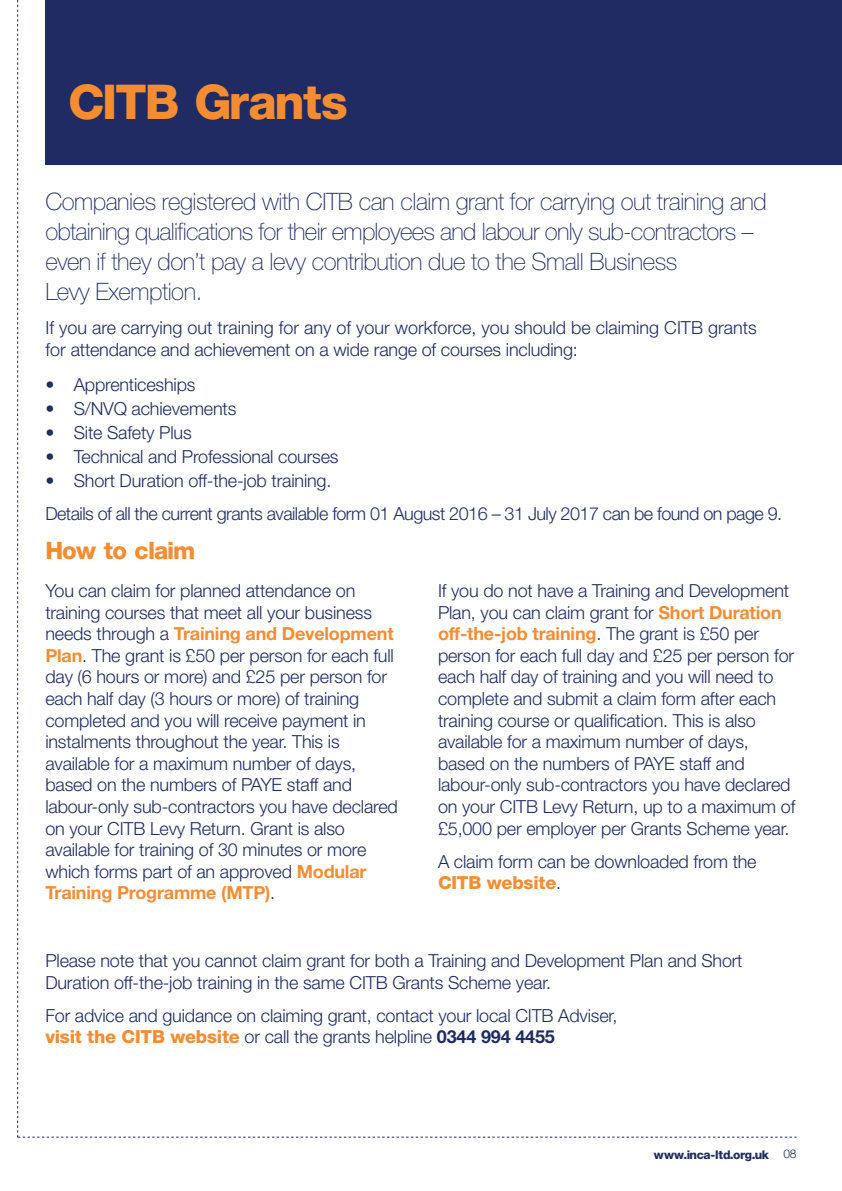
<style>
.page{position:relative;width:842px;height:1191px;background:#fff}
.page>*{position:absolute;margin:0;border:0;box-sizing:border-box;transform-origin:0 0}
.t1{font:800 48px "Helvetica Neue LT Std";letter-spacing:-.04em;color:#f68c32}
.t2{font:100 24px/30px "Helvetica Neue LT Std";letter-spacing:-.02em;color:#1f2b62}
.t3{font:800 24px "Helvetica Neue LT Std";letter-spacing:-.035em;color:#f68c32}
.t4{font:300 18px/21.6px "Helvetica Neue LT Std";letter-spacing:-.01em;color:#1f2b62}
.t5{font:300 18px "Helvetica Neue LT Std";letter-spacing:-.03em;color:#1f2b62}
.t6{font:800 12px "Helvetica Neue LT Std";letter-spacing:-.02em;color:#1f2b62}
.s1{font-weight:700;color:#f68c32}
.s2{font-weight:800;color:#f68c32}
.s3{font-weight:700}
.s4{font-weight:300}
</style>
<div class="page">
<div style="left:45px;top:0;width:797px;height:164px;background:#1f2b62"></div>
<p class="t1" style="left:68px;top:73px;width:281px">CITB Grants</p>
<p class="t2" style="left:45px;top:186px;width:723px">Companies registered with CITB can claim grant for carrying out training and obtaining qualifications for their employees and labour only sub-contractors – even if they don’t pay a levy contribution due to the Small Business<br>Levy Exemption.</p>
<p class="t4" style="left:45px;top:317px;width:713px">If you are carrying out training for any of your workforce, you should be claiming CITB grants for attendance and achievement on a wide range of courses including:</p>
<p class="t4" style="left:45px;top:373px;width:152px">• Apprenticeships</p>
<p class="t4" style="left:45px;top:397px;width:192px">• S/NVQ achievements</p>
<p class="t4" style="left:45px;top:421px;width:148px">• Site Safety Plus</p>
<p class="t4" style="left:45px;top:445px;width:295px">• Technical and Professional courses</p>
<p class="t4" style="left:45px;top:469px;width:288px">• Short Duration off-the-job training.</p>
<p class="t5" style="left:45px;top:503px;width:738px">Details of all the current grants available form 01 August 2016 – 31 July 2017 can be found on page 9.</p>
<p class="t3" style="left:45px;top:536px;width:152px">How to claim</p>
<p class="t4" style="left:45px;top:579px;width:354px">You can claim for planned attendance on training courses that meet all your business needs through a <span class="s1">Training and Development Plan</span>. The grant is £50 per person for each full day (6 hours or more) and £25 per person for each half day (3 hours or more) of training completed and you will receive payment in instalments throughout the year. This is available for a maximum number of days, based on the numbers of PAYE staff and labour-only sub-contractors you have declared on your CITB Levy Return. Grant is also available for training of 30 minutes or more which forms part of an approved <span class="s1">Modular Training Programme (MTP)</span>.</p>
<p class="t4" style="left:438px;top:579px;width:359px">If you do not have a Training and Development Plan, you can claim grant for <span class="s1">Short Duration off-the-job training</span>. The grant is £50 per person for each full day and £25 per person for each half day of training and you will need to complete and submit a claim form after each training course or qualification. This is also available for a maximum number of days, based on the numbers of PAYE staff and labour-only sub-contractors you have declared on your CITB Levy Return, up to a maximum of £5,000 per employer per Grants Scheme year.</p>
<p class="t4" style="left:438px;top:850px;width:320px">A claim form can be downloaded from the<br><span class="s2">CITB website</span>.</p>
<p class="t4" style="left:45px;top:949px;width:699px">Please note that you cannot claim grant for both a Training and Development Plan and Short<br>Duration off-the-job training in the same CITB Grants Scheme year.</p>
<p class="t4" style="left:45px;top:1004px;width:573px">For advice and guidance on claiming grant, contact your local CITB Adviser, <span class="s2">visit the CITB website</span> or call the grants helpline <span class="s3">0344 994 4455</span></p>
<p class="t6" style="left:654px;top:1147px;width:144px">www.inca-ltd.org.uk <span class="s4">08</span></p>
</div>
